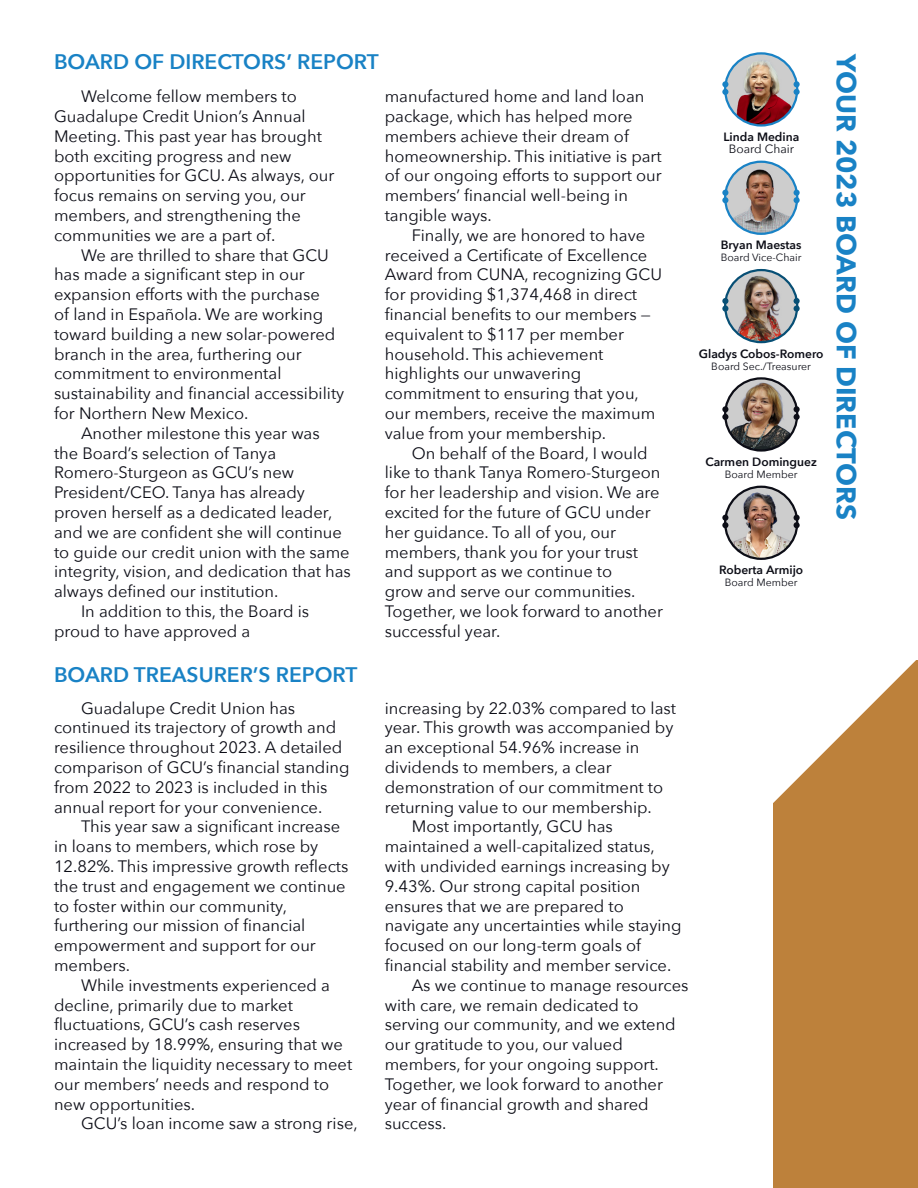
<style>
.page{position:relative;width:918px;height:1188px;background:#fff}
.page>*{position:absolute;margin:0;border:0;box-sizing:border-box;transform-origin:0 0}
.t1{font:700 27px "Avenir Next";color:#1982c5}
.t2{font:600 21px "Avenir Next";color:#1982c5}
.t3{font:16.5px/19.8px "Avenir Next";color:#0c0d16}
.t4{font:600 12px "Avenir Next";color:#0c0d16}
.t5{font:12px "Avenir Next";color:#0c0d16}
.t6{font:10.5px "Avenir Next";color:#0c0d16}
</style>
<div class="page">
<svg style="left:722px;top:52px;width:196px;height:1136px"></svg>
<img style="left:725px;top:53px;width:72px;height:72px;border-radius:36px">
<div style="left:724px;top:52px;width:74px;height:75px;border:2px solid #1982c5;border-radius:50%"></div>
<svg style="left:794px;top:81px;width:6px;height:14px"></svg>
<svg style="left:722px;top:81px;width:6px;height:14px"></svg>
<img style="left:725px;top:162px;width:72px;height:72px;border-radius:36px">
<div style="left:724px;top:161px;width:74px;height:74px;border:2px solid #1982c5;border-radius:50%"></div>
<svg style="left:794px;top:190px;width:6px;height:13px"></svg>
<svg style="left:722px;top:190px;width:6px;height:13px"></svg>
<img style="left:725px;top:270px;width:72px;height:72px;border-radius:36px">
<div style="left:724px;top:269px;width:74px;height:74px;border:2px solid #074f75;border-radius:50%"></div>
<svg style="left:794px;top:298px;width:6px;height:6px"></svg>
<div style="left:794px;top:305px;width:6px;height:7px;background:#074f75;border-radius:50%"></div>
<svg style="left:722px;top:298px;width:6px;height:6px"></svg>
<div style="left:722px;top:305px;width:6px;height:7px;background:#074f75;border-radius:50%"></div>
<img style="left:725px;top:378px;width:72px;height:72px;border-radius:36px">
<div style="left:724px;top:377px;width:74px;height:75px;border:2px solid #0c0d16;border-radius:50%"></div>
<svg style="left:794px;top:406px;width:6px;height:14px"></svg>
<svg style="left:722px;top:406px;width:6px;height:14px"></svg>
<img style="left:725px;top:487px;width:72px;height:72px;border-radius:36px">
<div style="left:724px;top:486px;width:74px;height:74px;border:2px solid #0c0d16;border-radius:50%"></div>
<svg style="left:794px;top:515px;width:6px;height:13px"></svg>
<svg style="left:722px;top:515px;width:6px;height:13px"></svg>
<p class="t2" style="left:54px;top:44px;width:326px">BOARD OF DIRECTORS’ REPORT</p>
<p class="t3" style="left:81px;top:86px;width:217px">Welcome fellow members to</p>
<p class="t3" style="left:54px;top:106px;width:253px">Guadalupe Credit Union’s Annual</p>
<p class="t3" style="left:54px;top:125px;width:269px">Meeting. This past year has brought both exciting progress and new</p>
<p class="t3" style="left:54px;top:165px;width:282px">opportunities for GCU. As always, our focus remains on serving you, our</p>
<p class="t3" style="left:54px;top:205px;width:248px">members, and strengthening the</p>
<p class="t3" style="left:54px;top:224px;width:223px">communities we are a part of.</p>
<p class="t3" style="left:54px;top:244px;width:277px;text-indent:27px">We are thrilled to share that GCU has made a significant step in our</p>
<p class="t3" style="left:54px;top:284px;width:283px">expansion efforts with the purchase of land in Española. We are working toward building a new solar-powered branch in the area, furthering our</p>
<p class="t3" style="left:54px;top:363px;width:229px">commitment to environmental</p>
<p class="t3" style="left:54px;top:383px;width:292px">sustainability and financial accessibility for Northern New Mexico.</p>
<p class="t3" style="left:81px;top:422px;width:240px">Another milestone this year was</p>
<p class="t3" style="left:54px;top:442px;width:242px">the Board’s selection of Tanya<br>Romero-Sturgeon as GCU’s new</p>
<p class="t3" style="left:54px;top:482px;width:298px">President/CEO. Tanya has already proven herself as a dedicated leader, and we are confident she will continue to guide our credit union with the same integrity, vision, and dedication that has always defined our institution.</p>
<p class="t3" style="left:54px;top:601px;width:257px;text-indent:27px">In addition to this, the Board is proud to have approved a</p>
<p class="t3" style="left:385px;top:86px;width:261px">manufactured home and land loan package, which has helped more</p>
<p class="t3" style="left:385px;top:125px;width:246px">members achieve their dream of</p>
<p class="t3" style="left:385px;top:145px;width:279px;text-align:justify">homeownership. This initiative is part of our ongoing efforts to support our members’ financial well-being in</p>
<p class="t3" style="left:385px;top:205px;width:109px">tangible ways.</p>
<p class="t3" style="left:412px;top:224px;width:235px">Finally, we are honored to have</p>
<p class="t3" style="left:385px;top:244px;width:279px">received a Certificate of Excellence<br>Award from CUNA, recognizing GCU</p>
<p class="t3" style="left:385px;top:284px;width:254px">for providing $1,374,468 in direct</p>
<p class="t3" style="left:385px;top:304px;width:268px">financial benefits to our members — equivalent to $117 per member</p>
<p class="t3" style="left:385px;top:343px;width:220px">household. This achievement</p>
<p class="t3" style="left:385px;top:363px;width:198px">highlights our unwavering</p>
<p class="t3" style="left:385px;top:383px;width:256px">commitment to ensuring that you,</p>
<p class="t3" style="left:385px;top:403px;width:272px">our members, receive the maximum value from your membership.</p>
<p class="t3" style="left:385px;top:442px;width:277px;text-indent:27px">On behalf of the Board, I would like to thank Tanya Romero-Sturgeon for her leadership and vision. We are</p>
<p class="t3" style="left:385px;top:502px;width:267px">excited for the future of GCU under her guidance. To all of you, our</p>
<p class="t3" style="left:385px;top:541px;width:255px">members, thank you for your trust</p>
<p class="t3" style="left:385px;top:561px;width:229px">and support as we continue to</p>
<p class="t3" style="left:385px;top:581px;width:252px">grow and serve our communities.</p>
<p class="t3" style="left:385px;top:601px;width:280px">Together, we look forward to another</p>
<p class="t3" style="left:385px;top:620px;width:117px">successful year.</p>
<p class="t2" style="left:54px;top:656px;width:305px">BOARD TREASURER’S REPORT</p>
<p class="t3" style="left:54px;top:697px;width:297px;text-indent:27px">Guadalupe Credit Union has continued its trajectory of growth and resilience throughout 2023. A detailed comparison of GCU’s financial standing from 2022 to 2023 is included in this</p>
<p class="t3" style="left:54px;top:796px;width:270px">annual report for your convenience.</p>
<p class="t3" style="left:54px;top:816px;width:296px;text-indent:27px">This year saw a significant increase in loans to members, which rose by<br>12.82%. This impressive growth reflects the trust and engagement we continue to foster within our community, furthering our mission of financial empowerment and support for our members.</p>
<p class="t3" style="left:54px;top:974px;width:300px;text-indent:27px">While investments experienced a decline, primarily due to market fluctuations, GCU’s cash reserves increased by 18.99%, ensuring that we maintain the liquidity necessary to meet our members’ needs and respond to new opportunities.</p>
<p class="t3" style="left:81px;top:1113px;width:278px">GCU’s loan income saw a strong rise,</p>
<p class="t3" style="left:385px;top:697px;width:293px">increasing by 22.03% compared to last year. This growth was accompanied by an exceptional 54.96% increase in dividends to members, a clear demonstration of our commitment to returning value to our membership.</p>
<p class="t3" style="left:385px;top:816px;width:298px;text-indent:27px">Most importantly, GCU has maintained a well-capitalized status, with undivided earnings increasing by 9.43%. Our strong capital position ensures that we are prepared to navigate any uncertainties while staying focused on our long-term goals of financial stability and member service.</p>
<p class="t3" style="left:385px;top:974px;width:305px;text-indent:27px">As we continue to manage resources with care, we remain dedicated to serving our community, and we extend our gratitude to you, our valued members, for your ongoing support.<br>Together, we look forward to another year of financial growth and shared success.</p>
<p class="t4" style="left:724px;top:126px;width:77px">Linda Medina</p>
<p class="t5" style="left:729px;top:139px;width:67px">Board Chair</p>
<p class="t4" style="left:721px;top:235px;width:82px">Bryan Maestas</p>
<p class="t6" style="left:721px;top:249px;width:82px">Board Vice-Chair</p>
<p class="t4" style="left:699px;top:343px;width:126px">Gladys Cobos-Romero</p>
<p class="t6" style="left:711px;top:357px;width:101px">Board Sec./Treasurer</p>
<p class="t4" style="left:706px;top:451px;width:113px">Carmen Dominguez</p>
<p class="t6" style="left:725px;top:465px;width:74px">Board Member</p>
<p class="t4" style="left:719px;top:560px;width:86px">Roberta Armijo</p>
<p class="t6" style="left:725px;top:574px;width:74px">Board Member</p>
<p class="t1" style="left:870px;top:54px;width:468px;rotate:90deg">YOUR 2023 BOARD OF DIRECTORS</p>
</div>
